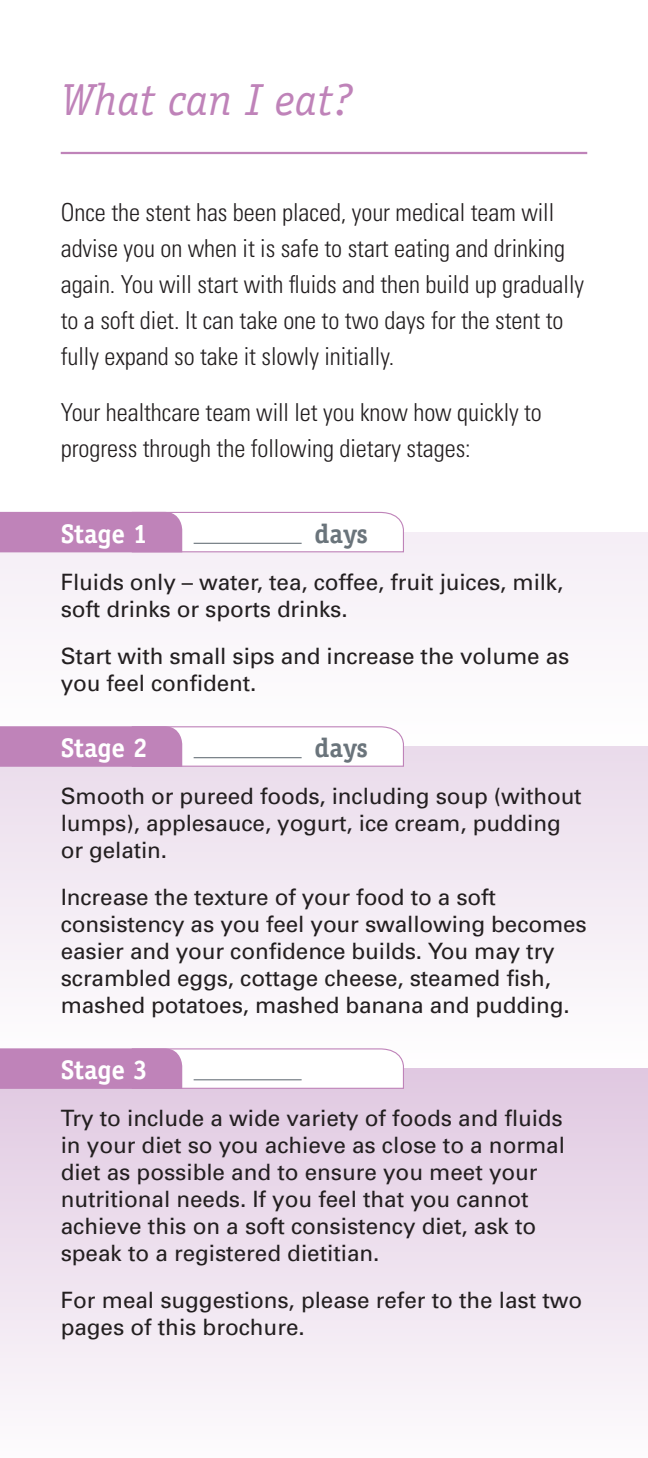
<style>
.page{position:relative;width:648px;height:1458px;background:#fff}
.page>*{position:absolute;margin:0;border:0;box-sizing:border-box;transform-origin:0 0}
.t1{font:italic 45px "Officina Serif";color:#bf83b9}
.t2{font:700 27px "Officina Serif";color:#fff}
.t3{font:700 27px "Officina Serif";color:#6a747b}
.t4{font:300 condensed 24.75px/36px "Univers";color:#231f20}
.t5{font:22.5px/27px "Univers";letter-spacing:-.005em;color:#231f20}
</style>
<div class="page">
<hr style="left:61px;top:152px;width:526px;height:2px;background:#bf83b9">
<div style="left:0;top:532px;width:648px;height:215px;background:#faf6fa"></div>
<div style="left:0;top:747px;width:648px;height:322px;background:linear-gradient(to bottom,#eadbeb,#fefefe)"></div>
<div style="left:0;top:1069px;width:648px;height:389px;background:linear-gradient(to bottom,#e0c8e1,#fdfcfd)"></div>
<svg style="left:0;top:511px;width:404px;height:42px"></svg>
<svg style="left:0;top:726px;width:405px;height:41px"></svg>
<svg style="left:0;top:1048px;width:405px;height:41px"></svg>
<h1 class="t1" style="left:61px;top:74px;width:294px">What can I eat?</h1>
<p class="t4" style="left:61px;top:194px;width:525px">Once the stent has been placed, your medical team will advise you on when it is safe to start eating and drinking again. You will start with fluids and then build up gradually to a soft diet. It can take one to two days for the stent to fully expand so take it slowly initially.</p>
<p class="t4" style="left:61px;top:394px;width:483px">Your healthcare team will let you know how quickly to progress through the following dietary stages:</p>
<p class="t2" style="left:61px;top:517px;width:89px">Stage 1</p>
<p class="t3" style="left:315px;top:517px;width:55px">days</p>
<p class="t5" style="left:61px;top:568px;width:504px">Fluids only – water, tea, coffee, fruit juices, milk, soft drinks or sports drinks.</p>
<p class="t5" style="left:61px;top:643px;width:510px">Start with small sips and increase the volume as you feel confident.</p>
<p class="t2" style="left:61px;top:731px;width:89px">Stage 2</p>
<p class="t3" style="left:315px;top:731px;width:55px">days</p>
<p class="t5" style="left:61px;top:783px;width:523px">Smooth or pureed foods, including soup (without lumps), applesauce, yogurt, ice cream, pudding or gelatin.</p>
<p class="t5" style="left:61px;top:884px;width:528px">Increase the texture of your food to a soft consistency as you feel your swallowing becomes easier and your confidence builds. You may try scrambled eggs, cottage cheese, steamed fish, mashed potatoes, mashed banana and pudding.</p>
<p class="t2" style="left:61px;top:1053px;width:89px">Stage 3</p>
<p class="t5" style="left:61px;top:1105px;width:506px">Try to include a wide variety of foods and fluids in your diet so you achieve as close to a normal diet as possible and to ensure you meet your nutritional needs. If you feel that you cannot achieve this on a soft consistency diet, ask to speak to a registered dietitian.</p>
<p class="t5" style="left:61px;top:1287px;width:523px">For meal suggestions, please refer to the last two pages of this brochure.</p>
</div>
